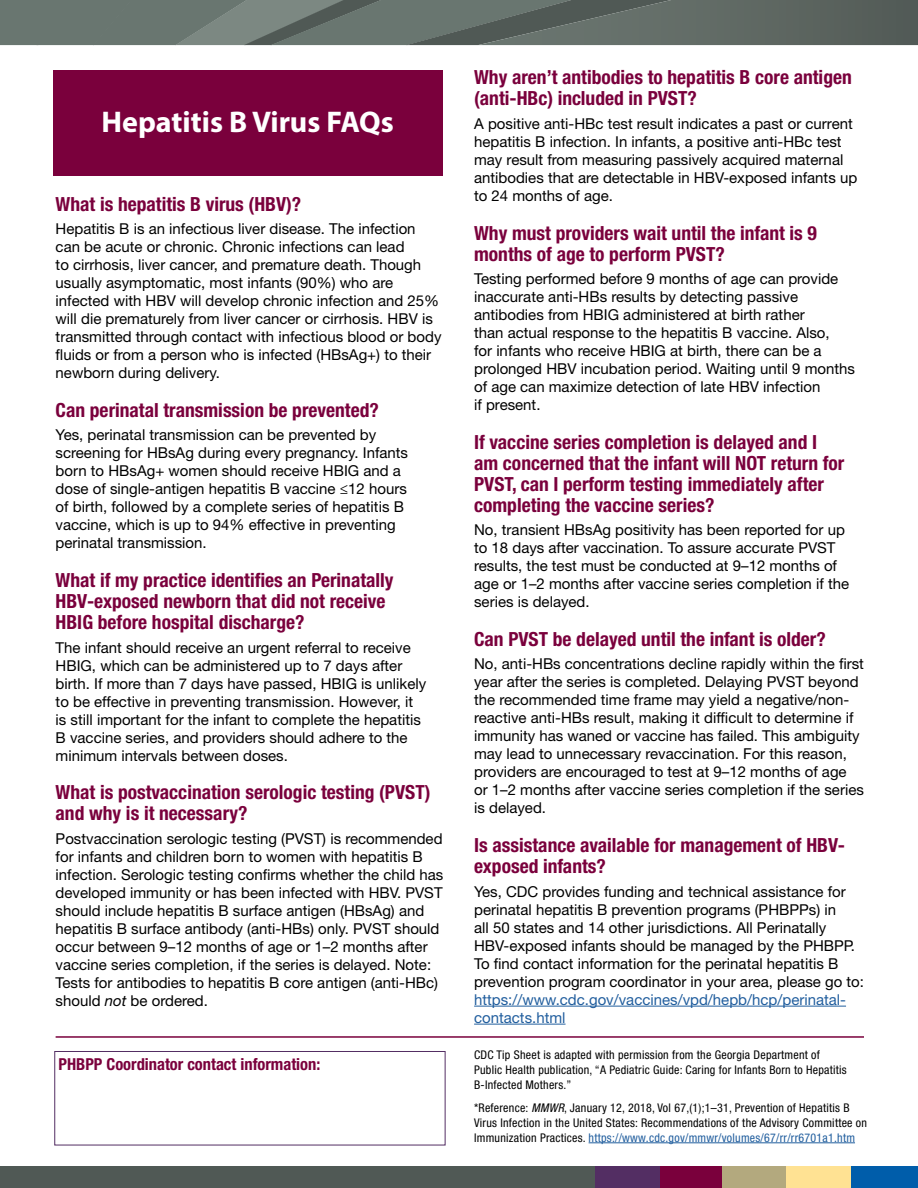
<style>
.page{position:relative;width:918px;height:1188px;background:#fff}
.page>*{position:absolute;margin:0;border:0;box-sizing:border-box;transform-origin:0 0}
.t1{font:700 30px "Myriad Pro";color:#fff}
.t2{font:700 condensed 19.5px/21px "Helvetica Neue LT Std";color:#7a003c}
.t3{font:700 condensed 16.5px "Helvetica Neue LT Std";color:#7a003c}
.t4{font:15px/18px "Helvetica Neue LT Std";color:#000}
.t5{font:15px/18px "Helvetica Neue LT Std";color:#215e9e}
.t6{font:condensed 12px/15px "Helvetica Neue LT Std";letter-spacing:.02em;color:#000}
.s1{font-style:italic}
.s2{color:#215e9e}
</style>
<div class="page">
<div style="left:0;top:1167px;width:597px;height:21px;background:#505955"></div>
<div style="left:658px;top:1167px;width:65px;height:21px;background:#7a003c"></div>
<div style="left:722px;top:1167px;width:65px;height:21px;background:#b3a97e"></div>
<div style="left:787px;top:1167px;width:64px;height:21px;background:#ffe293"></div>
<div style="left:851px;top:1167px;width:67px;height:21px;background:#005daa"></div>
<div style="left:595px;top:1167px;width:64px;height:21px;background:#532e63"></div>
<svg style="left:0;top:0;width:918px;height:45px;background:#636e69"></svg>
<hr style="left:474px;top:1006px;width:372px;height:1px;background:#215e9e">
<hr style="left:474px;top:1024px;width:92px;height:1px;background:#215e9e">
<div style="left:53px;top:71px;width:390px;height:105px;background:#7a003c"></div>
<hr style="left:56px;top:1036px;width:808px;height:2px;background:#7a003c">
<div style="left:54px;top:1051px;width:392px;height:94px;border:1px solid #532e63"></div>
<hr style="left:589px;top:1143px;width:266px;height:1px;background:#215e9e">
<h1 class="t1" style="left:102px;top:102px;width:294px">Hepatitis B Virus FAQs</h1>
<h2 class="t2" style="left:56px;top:193px;width:247px">What is hepatitis B virus (HBV)?</h2>
<p class="t4" style="left:56px;top:220px;width:387px">Hepatitis B is an infectious liver disease. The infection can be acute or chronic. Chronic infections can lead<br>to cirrhosis, liver cancer, and premature death. Though usually asymptomatic, most infants (90%) who are infected with HBV will develop chronic infection and 25% will die prematurely from liver cancer or cirrhosis. HBV is transmitted through contact with infectious blood or body fluids or from a person who is infected (HBsAg+) to their newborn during delivery.</p>
<h2 class="t2" style="left:56px;top:399px;width:325px">Can perinatal transmission be prevented?</h2>
<p class="t4" style="left:56px;top:426px;width:354px">Yes, perinatal transmission can be prevented by screening for HBsAg during every pregnancy. Infants born to HBsAg+ women should receive HBIG and a dose of single-antigen hepatitis B vaccine ≤12 hours of birth, followed by a complete series of hepatitis B vaccine, which is up to 94% effective in preventing perinatal transmission.</p>
<h2 class="t2" style="left:56px;top:569px;width:339px">What if my practice identifies an Perinatally<br>HBV-exposed newborn that did not receive<br>HBIG before hospital discharge?</h2>
<p class="t4" style="left:56px;top:638px;width:372px">The infant should receive an urgent referral to receive HBIG, which can be administered up to 7 days after birth. If more than 7 days have passed, HBIG is unlikely to be effective in preventing transmission. However, it is still important for the infant to complete the hepatitis B vaccine series, and providers should adhere to the minimum intervals between doses.</p>
<h2 class="t2" style="left:56px;top:782px;width:376px">What is postvaccination serologic testing (PVST) and why is it necessary?</h2>
<p class="t4" style="left:56px;top:829px;width:389px">Postvaccination serologic testing (PVST) is recommended for infants and children born to women with hepatitis B infection. Serologic testing confirms whether the child has developed immunity or has been infected with HBV. PVST should include hepatitis B surface antigen (HBsAg) and hepatitis B surface antibody (anti-HBs) only. PVST should occur between 9–12 months of age or 1–2 months after vaccine series completion, if the series is delayed. Note:<br>Tests for antibodies to hepatitis B core antigen (anti-HBc) should <span class="s1">not</span> be ordered.</p>
<p class="t3" style="left:58px;top:1054px;width:263px">PHBPP Coordinator contact information:</p>
<h2 class="t2" style="left:474px;top:67px;width:379px">Why aren’t antibodies to hepatitis B core antigen (anti-HBc) included in PVST?</h2>
<p class="t4" style="left:474px;top:114px;width:385px">A positive anti-HBc test result indicates a past or current hepatitis B infection. In infants, a positive anti-HBc test may result from measuring passively acquired maternal antibodies that are detectable in HBV-exposed infants up to 24 months of age.</p>
<h2 class="t2" style="left:474px;top:222px;width:344px">Why must providers wait until the infant is 9 months of age to perform PVST?</h2>
<p class="t4" style="left:474px;top:270px;width:382px">Testing performed before 9 months of age can provide inaccurate anti-HBs results by detecting passive antibodies from HBIG administered at birth rather<br>than actual response to the hepatitis B vaccine. Also,<br>for infants who receive HBIG at birth, there can be a prolonged HBV incubation period. Waiting until 9 months of age can maximize detection of late HBV infection<br>if present.</p>
<h2 class="t2" style="left:474px;top:431px;width:372px">If vaccine series completion is delayed and I am concerned that the infant will NOT return for PVST, can I perform testing immediately after completing the vaccine series?</h2>
<p class="t4" style="left:474px;top:521px;width:377px">No, transient HBsAg positivity has been reported for up to 18 days after vaccination. To assure accurate PVST results, the test must be conducted at 9–12 months of age or 1–2 months after vaccine series completion if the series is delayed.</p>
<h2 class="t2" style="left:474px;top:628px;width:353px">Can PVST be delayed until the infant is older?</h2>
<p class="t4" style="left:474px;top:655px;width:391px">No, anti-HBs concentrations decline rapidly within the first year after the series is completed. Delaying PVST beyond the recommended time frame may yield a negative/non&shy;reactive anti-HBs result, making it difficult to determine if immunity has waned or vaccine has failed. This ambiguity may lead to unnecessary revaccination. For this reason, providers are encouraged to test at 9–12 months of age or 1–2 months after vaccine series completion if the series is delayed.</p>
<h2 class="t2" style="left:474px;top:835px;width:372px">Is assistance available for management of HBV&shy;exposed infants?</h2>
<p class="t4" style="left:474px;top:882px;width:391px">Yes, CDC provides funding and technical assistance for perinatal hepatitis B prevention programs (PHBPPs) in<br>all 50 states and 14 other jurisdictions. All Perinatally HBV-exposed infants should be managed by the PHBPP.<br>To find contact information for the perinatal hepatitis B prevention program coordinator in your area, please go to:</p>
<p class="t5" style="left:474px;top:990px;width:373px">https://www.cdc.gov/vaccines/vpd/hepb/hcp/perinatal&shy;contacts.html</p>
<p class="t6" style="left:474px;top:1047px;width:374px">CDC Tip Sheet is adapted with permission from the Georgia Department of<br>Public Health publication, “A Pediatric Guide: Caring for Infants Born to Hepatitis<br>B-Infected Mothers.”</p>
<p class="t6" style="left:474px;top:1100px;width:394px">*Reference: <span class="s1">MMWR</span>, January 12, 2018, Vol 67,(1);1–31, Prevention of Hepatitis B<br>Virus Infection in the United States: Recommendations of the Advisory Committee on<br>Immunization Practices. <span class="s2">https://www.cdc.gov/mmwr/volumes/67/rr/rr6701a1.htm</span></p>
</div>
